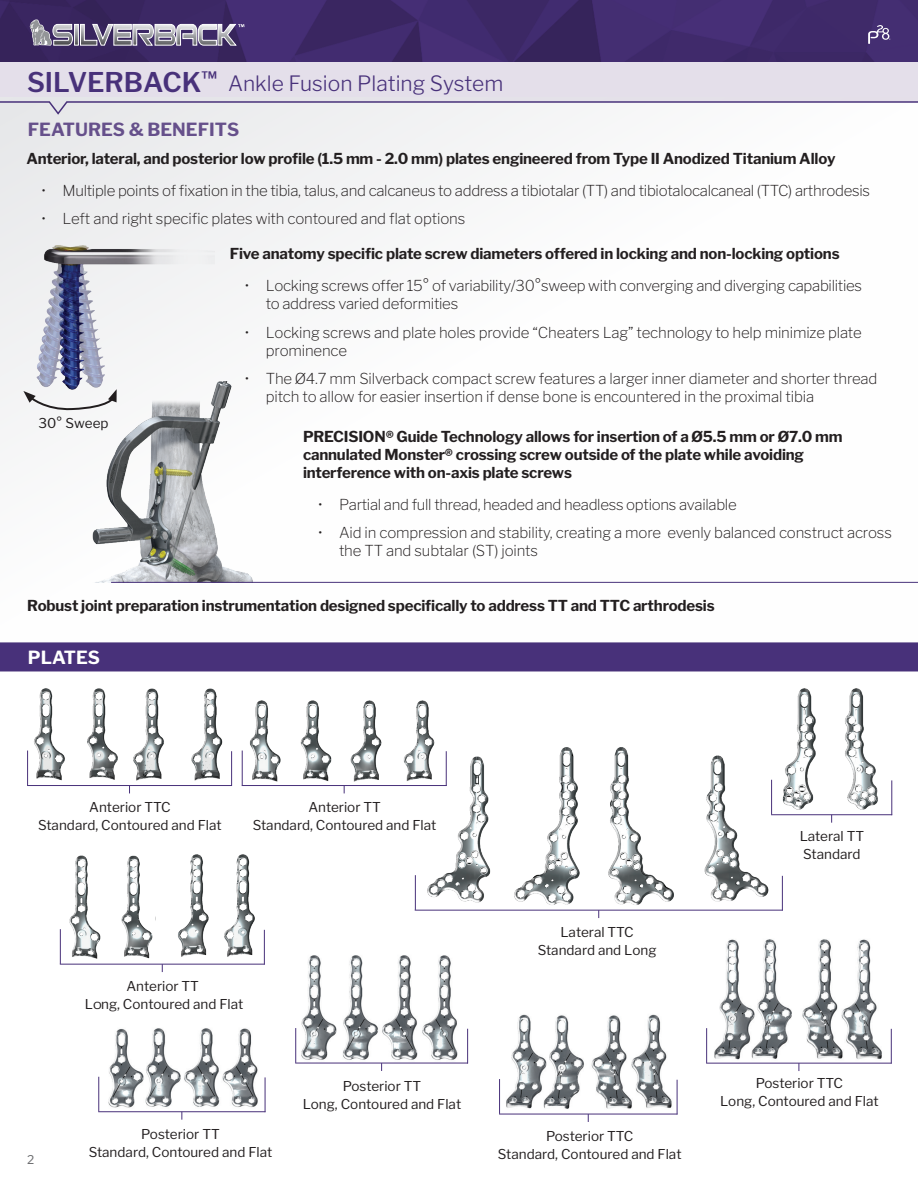
<style>
.page{position:relative;width:918px;height:1188px;background:#fff}
.page>*{position:absolute;margin:0;border:0;box-sizing:border-box;transform-origin:0 0}
.t1{font:600 27px "Libre Franklin";color:#48317a}
.t2{font:300 21px "Libre Franklin";color:#48317a}
.t3{font:700 18px "Libre Franklin";color:#66508b}
.t4{font:700 18px "Libre Franklin";color:#fff}
.t5{font:200 15px/18px "Libre Franklin";letter-spacing:-.01em;color:#231f20}
.t6{font:700 15px/18px "Libre Franklin";letter-spacing:-.01em;color:#231f20}
.t7{font:13.5px/18px "Libre Franklin";color:#231f20;text-align:center}
.t8{font:12px "Libre Franklin";color:#6c6d70}
</style>
<div class="page">
<div style="left:0;top:61px;width:918px;height:36px;background:#e4dfea"></div>
<img style="left:0;top:0;width:918px;height:61px">
<svg style="left:30px;top:20px;width:214px;height:26px;background:#867e99"></svg>
<svg style="left:868px;top:25px;width:22px;height:19px"></svg>
<div style="left:0;top:97px;width:918px;height:570px;background:linear-gradient(to right,#f2f2f3,#fff)"></div>
<svg style="left:0;top:100px;width:918px;height:16px"></svg>
<div style="left:0;top:642px;width:918px;height:29px;background:#48317a"></div>
<img style="left:23px;top:226px;width:192px;height:163px">
<svg style="left:23px;top:389px;width:10px;height:23px"></svg>
<img style="left:33px;top:382px;width:274px;height:200px">
<img style="left:418px;top:747px;width:165px;height:163px">
<img style="left:591px;top:747px;width:192px;height:167px">
<hr style="left:111px;top:582px;width:807px;height:1px;background:#48317a">
<img style="left:28px;top:670px;width:202px;height:124px">
<hr style="left:27px;top:751px;width:1px;height:34px;background:#48317a">
<hr style="left:231px;top:751px;width:1px;height:35px;background:#48317a">
<hr style="left:27px;top:785px;width:205px;height:1px;background:#48317a">
<img style="left:250px;top:700px;width:195px;height:89px">
<hr style="left:242px;top:751px;width:1px;height:34px;background:#48317a">
<hr style="left:446px;top:751px;width:1px;height:35px;background:#48317a">
<hr style="left:242px;top:785px;width:205px;height:1px;background:#48317a">
<hr style="left:415px;top:875px;width:1px;height:35px;background:#48317a">
<hr style="left:782px;top:876px;width:1px;height:35px;background:#48317a">
<hr style="left:415px;top:910px;width:368px;height:1px;background:#48317a">
<img style="left:59px;top:855px;width:96px;height:110px">
<img style="left:155px;top:854px;width:110px;height:119px">
<hr style="left:60px;top:929px;width:1px;height:35px;background:#48317a">
<hr style="left:264px;top:930px;width:1px;height:35px;background:#48317a">
<hr style="left:60px;top:964px;width:205px;height:1px;background:#48317a">
<img style="left:773px;top:663px;width:118px;height:182px">
<hr style="left:771px;top:780px;width:1px;height:35px;background:#48317a">
<hr style="left:891px;top:780px;width:1px;height:35px;background:#48317a">
<hr style="left:771px;top:814px;width:121px;height:1px;background:#48317a">
<img style="left:98px;top:1028px;width:168px;height:92px">
<hr style="left:98px;top:1077px;width:1px;height:35px;background:#48317a">
<hr style="left:265px;top:1077px;width:1px;height:35px;background:#48317a">
<hr style="left:98px;top:1111px;width:167px;height:1px;background:#48317a">
<img style="left:296px;top:955px;width:172px;height:110px">
<hr style="left:295px;top:1028px;width:1px;height:35px;background:#48317a">
<hr style="left:467px;top:1029px;width:1px;height:35px;background:#48317a">
<hr style="left:295px;top:1063px;width:173px;height:1px;background:#48317a">
<img style="left:500px;top:1014px;width:178px;height:105px">
<hr style="left:499px;top:1079px;width:1px;height:35px;background:#48317a">
<hr style="left:677px;top:1080px;width:1px;height:35px;background:#48317a">
<hr style="left:499px;top:1114px;width:178px;height:1px;background:#48317a">
<img style="left:707px;top:939px;width:185px;height:129px">
<hr style="left:706px;top:1028px;width:1px;height:35px;background:#48317a">
<hr style="left:891px;top:1029px;width:1px;height:35px;background:#48317a">
<hr style="left:706px;top:1063px;width:186px;height:1px;background:#48317a">
<h1 class="t1" style="left:27px;top:66px;width:191px">SILVERBACK<sup>™</sup></h1>
<h2 class="t2" style="left:228px;top:71px;width:277px">Ankle Fusion Plating System</h2>
<p class="t3" style="left:28px;top:119px;width:213px">FEATURES &amp; BENEFITS</p>
<p class="t6" style="left:26px;top:150px;width:811px">Anterior, lateral, and posterior low profile (1.5 mm - 2.0 mm) plates engineered from Type II Anodized Titanium Alloy</p>
<p class="t5" style="left:41px;top:181px;width:830px">• Multiple points of fixation in the tibia, talus, and calcaneus to address a tibiotalar (TT) and tibiotalocalcaneal (TTC) arthrodesis</p>
<p class="t5" style="left:41px;top:210px;width:425px">• Left and right specific plates with contoured and flat options</p>
<p class="t7" style="left:38px;top:414px;width:72px">30° Sweep</p>
<p class="t6" style="left:230px;top:245px;width:611px">Five anatomy specific plate screw diameters offered in locking and non-locking options</p>
<p class="t5" style="left:266px;top:276px;width:598px;text-indent:-21px">• Locking screws offer 15° of variability/30°sweep with converging and diverging capabilities to address varied deformities</p>
<p class="t5" style="left:266px;top:323px;width:597px;text-indent:-21px">• Locking screws and plate holes provide “Cheaters Lag” technology to help minimize plate prominence</p>
<p class="t5" style="left:266px;top:370px;width:613px;text-indent:-21px">• The Ø4.7 mm Silverback compact screw features a larger inner diameter and shorter thread pitch to allow for easier insertion if dense bone is encountered in the proximal tibia</p>
<p class="t6" style="left:303px;top:428px;width:541px">PRECISION® Guide Technology allows for insertion of a Ø5.5 mm or Ø7.0 mm cannulated Monster® crossing screw outside of the plate while avoiding interference with on-axis plate screws</p>
<p class="t5" style="left:318px;top:495px;width:420px">• Partial and full thread, headed and headless options available</p>
<p class="t5" style="left:339px;top:524px;width:554px;text-indent:-21px">• Aid in compression and stability, creating a more evenly balanced construct across the TT and subtalar (ST) joints</p>
<p class="t6" style="left:27px;top:597px;width:689px">Robust joint preparation instrumentation designed specifically to address TT and TTC arthrodesis</p>
<p class="t4" style="left:28px;top:647px;width:74px">PLATES</p>
<p class="t7" style="left:38px;top:798px;width:185px">Anterior TTC<br>Standard, Contoured and Flat</p>
<p class="t7" style="left:253px;top:798px;width:185px">Anterior TT<br>Standard, Contoured and Flat</p>
<p class="t8" style="left:27px;top:1152px;width:9px">2</p>
<p class="t7" style="left:85px;top:977px;width:160px">Anterior TT<br>Long, Contoured and Flat</p>
<p class="t7" style="left:89px;top:1125px;width:185px">Posterior TT<br>Standard, Contoured and Flat</p>
<p class="t7" style="left:303px;top:1077px;width:160px">Posterior TT<br>Long, Contoured and Flat</p>
<p class="t7" style="left:538px;top:923px;width:120px">Lateral TTC<br>Standard and Long</p>
<p class="t7" style="left:498px;top:1127px;width:185px">Posterior TTC<br>Standard, Contoured and Flat</p>
<p class="t7" style="left:800px;top:828px;width:66px;text-align:left">Lateral TT<br>Standard</p>
<p class="t7" style="left:720px;top:1074px;width:160px">Posterior TTC<br>Long, Contoured and Flat</p>
</div>
